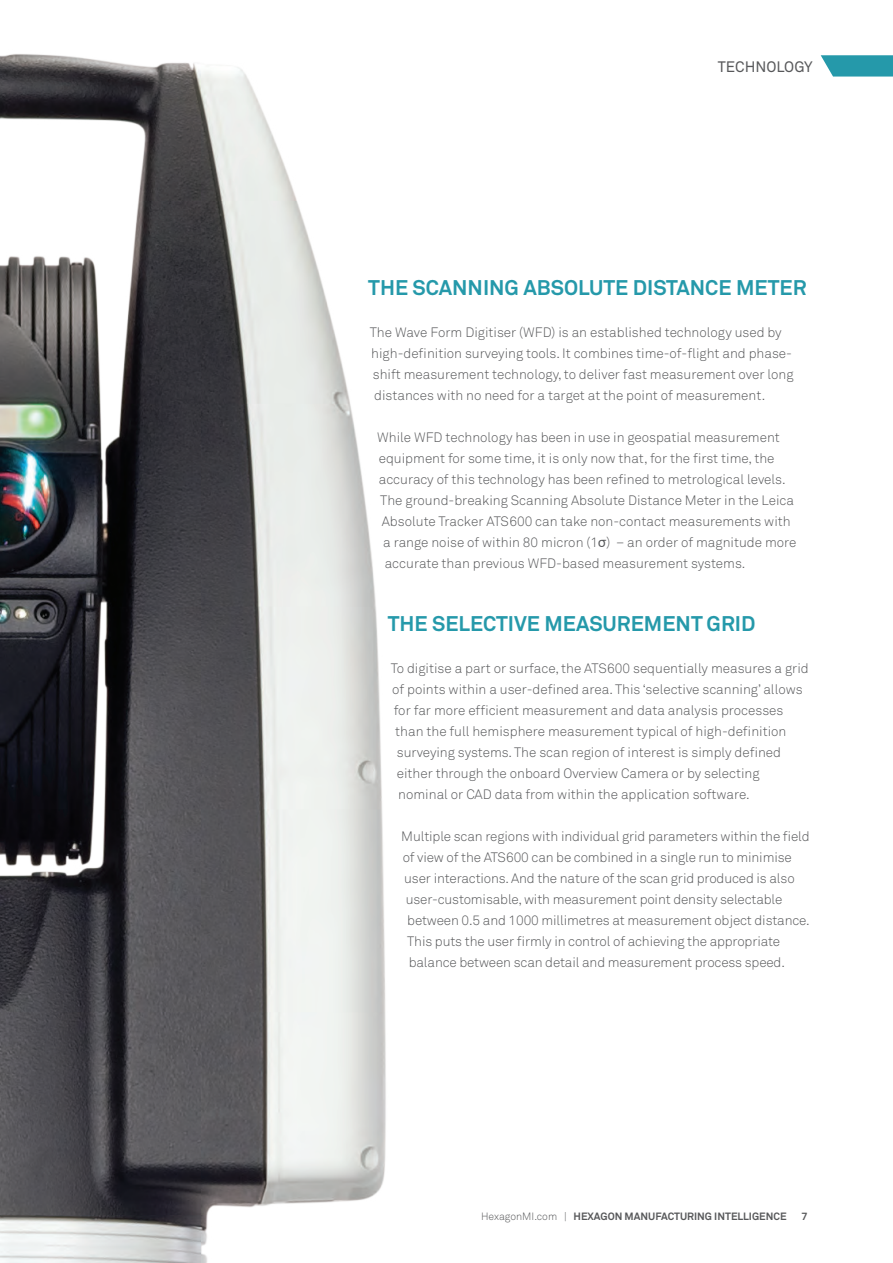
<style>
.page{position:relative;width:893px;height:1263px;background:#fff}
.page>*{position:absolute;margin:0;border:0;box-sizing:border-box;transform-origin:0 0}
.Brochure_Body_Title{font:700 21px "Akkurat Pro";color:#2599aa}
.Page_Title{font:15px "Akkurat Pro";color:#57585a}
.Body{font:13.5px/21px "Akkurat Light Pro";color:#57585a}
.t1{font:700 10.5px "Akkurat Pro";color:#57585a}
.s1{font-family:"Arial"}
.s2{font-family:"Akkurat Light Pro";font-weight:400}
</style>
<div class="page">
<svg style="left:821px;top:55px;width:72px;height:22px;background:#3da4b3"></svg>
<img style="left:0;top:54px;width:386px;height:1209px">
<p class="Page_Title" style="left:718px;top:58px;width:96px">TECHNOLOGY</p>
<p class="Brochure_Body_Title" style="left:368px;top:275px;width:440px">THE SCANNING ABSOLUTE DISTANCE METER</p>
<p class="Body" style="left:370px;top:322px;width:425px">The Wave Form Digitiser (WFD) is an established technology used by high-definition surveying tools. It combines time-of-flight and phase&shy;shift measurement technology, to deliver fast measurement over long distances with no need for a target at the point of measurement.</p>
<p class="Body" style="left:377px;top:427px;width:404px">While WFD technology has been in use in geospatial measurement</p>
<p class="Body" style="left:379px;top:448px;width:397px">equipment for some time, it is only now that, for the first time, the</p>
<p class="Body" style="left:379px;top:469px;width:408px">accuracy of this technology has been refined to metrological levels.</p>
<p class="Body" style="left:380px;top:490px;width:415px">The ground-breaking Scanning Absolute Distance Meter in the Leica</p>
<p class="Body" style="left:382px;top:511px;width:410px">Absolute Tracker ATS600 can take non-contact measurements with</p>
<p class="Body" style="left:383px;top:532px;width:415px">a range noise of within 80 micron (1<span class="s1">σ</span>) – an order of magnitude more</p>
<p class="Body" style="left:385px;top:553px;width:362px">accurate than previous WFD-based measurement systems.</p>
<p class="Brochure_Body_Title" style="left:388px;top:611px;width:369px">THE SELECTIVE MEASUREMENT GRID</p>
<p class="Body" style="left:391px;top:658px;width:419px">To digitise a part or surface, the ATS600 sequentially measures a grid</p>
<p class="Body" style="left:392px;top:679px;width:412px">of points within a user-defined area. This ‘selective scanning’ allows</p>
<p class="Body" style="left:394px;top:700px;width:391px">for far more efficient measurement and data analysis processes</p>
<p class="Body" style="left:395px;top:721px;width:393px">than the full hemisphere measurement typical of high-definition</p>
<p class="Body" style="left:397px;top:742px;width:386px">surveying systems. The scan region of interest is simply defined</p>
<p class="Body" style="left:397px;top:763px;width:364px">either through the onboard Overview Camera or by selecting</p>
<p class="Body" style="left:398px;top:784px;width:353px">nominal or CAD data from within the application software.</p>
<p class="Body" style="left:401px;top:826px;width:410px">Multiple scan regions with individual grid parameters within the field</p>
<p class="Body" style="left:403px;top:847px;width:390px">of view of the ATS600 can be combined in a single run to minimise</p>
<p class="Body" style="left:404px;top:868px;width:392px">user interactions. And the nature of the scan grid produced is also</p>
<p class="Body" style="left:406px;top:889px;width:378px">user-customisable, with measurement point density selectable</p>
<p class="Body" style="left:407px;top:910px;width:404px">between 0.5 and 1000 millimetres at measurement object distance.</p>
<p class="Body" style="left:407px;top:931px;width:374px">This puts the user firmly in control of achieving the appropriate</p>
<p class="Body" style="left:409px;top:952px;width:378px">balance between scan detail and measurement process speed.</p>
<p class="t1" style="left:481px;top:1210px;width:307px"><span class="s2">HexagonMI.com |</span> HEXAGON MANUFACTURING INTELLIGENCE</p>
<p class="t1" style="left:801px;top:1210px;width:7px">7</p>
</div>
